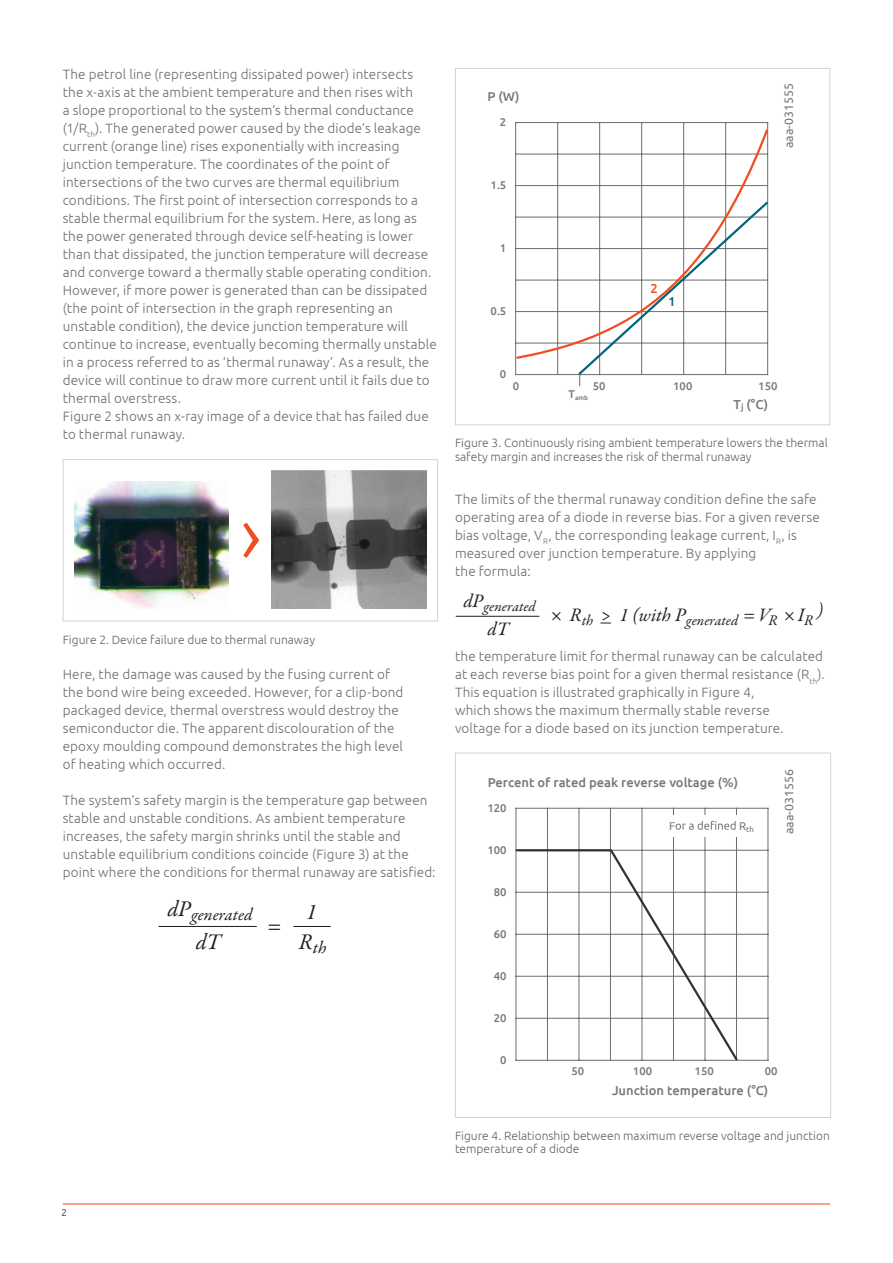
<style>
.page{position:relative;width:893px;height:1263px;background:#fff}
.page>*{position:absolute;margin:0;border:0;box-sizing:border-box;transform-origin:0 0}
.t1{font:italic 22.5px "Garamond Premr Pro";color:#231f20}
.t2{font:italic 19.2px "Garamond Premr Pro";color:#231f20}
.t3{font:italic 17.55px "Garamond Premr Pro";color:#231f20}
.t4{font:italic 14.85px "Garamond Premr Pro";color:#231f20}
.Nex_Body_Text{font:300 13.5px/18px "Ubuntu";letter-spacing:.01em;color:#6c6d70}
.t5{font:500 12.9px "Ubuntu";color:#76787b}
.t6{font:500 12.9px "Ubuntu";color:#00657c}
.t7{font:500 12.9px "Ubuntu";color:#f04d22}
.t8{font:12.3px "Ubuntu";color:#76787b}
.Caption_text{font:300 12px/13.5px "Ubuntu";color:#636468}
.t9{font:500 11.25px "Ubuntu";color:#76787b}
.t10{font:11.25px "Ubuntu";color:#76787b}
.t11{font:300 9.75px "Ubuntu";color:#231f20}
.t12{font:7.8px "Ubuntu";color:#76787b}
.t13{font:500 6.6px "Ubuntu";color:#76787b}
</style>
<div class="page">
<svg style="left:243px;top:523px;width:16px;height:35px"></svg>
<div style="left:63px;top:459px;width:375px;height:162px;border:1px solid #d1d2d4"></div>
<img style="left:74px;top:482px;width:155px;height:126px">
<img style="left:271px;top:470px;width:155px;height:138px">
<hr style="left:158px;top:926px;width:99px;height:1px;background:#231f20">
<hr style="left:294px;top:926px;width:37px;height:1px;background:#231f20">
<hr style="left:515px;top:123px;width:1px;height:252px;background:#6c6d70">
<hr style="left:557px;top:123px;width:1px;height:252px;background:#6c6d70">
<hr style="left:599px;top:123px;width:1px;height:252px;background:#6c6d70">
<hr style="left:641px;top:123px;width:1px;height:252px;background:#6c6d70">
<hr style="left:683px;top:123px;width:1px;height:252px;background:#6c6d70">
<hr style="left:725px;top:123px;width:1px;height:252px;background:#6c6d70">
<hr style="left:767px;top:123px;width:1px;height:252px;background:#6c6d70">
<hr style="left:516px;top:122px;width:252px;height:1px;background:#6c6d70">
<hr style="left:516px;top:374px;width:252px;height:1px;background:#6c6d70">
<svg style="left:515px;top:128px;width:254px;height:232px"></svg>
<svg style="left:576px;top:200px;width:193px;height:186px"></svg>
<div style="left:455px;top:68px;width:375px;height:357px;border:1px solid #d1d2d4"></div>
<hr style="left:456px;top:616px;width:83px;height:1px;background:#231f20">
<hr style="left:768px;top:808px;width:1px;height:252px;background:#6c6d70">
<hr style="left:516px;top:808px;width:252px;height:1px;background:#6c6d70">
<hr style="left:516px;top:850px;width:252px;height:1px;background:#6c6d70">
<hr style="left:516px;top:892px;width:252px;height:1px;background:#6c6d70">
<hr style="left:516px;top:934px;width:252px;height:1px;background:#6c6d70">
<hr style="left:516px;top:976px;width:252px;height:1px;background:#6c6d70">
<hr style="left:516px;top:1018px;width:252px;height:1px;background:#6c6d70">
<hr style="left:516px;top:1060px;width:252px;height:1px;background:#6c6d70">
<hr style="left:516px;top:808px;width:1px;height:252px;background:#6c6d70">
<hr style="left:547px;top:808px;width:1px;height:252px;background:#6c6d70">
<hr style="left:579px;top:808px;width:1px;height:252px;background:#6c6d70">
<hr style="left:610px;top:808px;width:1px;height:252px;background:#6c6d70">
<hr style="left:642px;top:808px;width:1px;height:252px;background:#6c6d70">
<hr style="left:673px;top:808px;width:1px;height:252px;background:#6c6d70">
<hr style="left:705px;top:808px;width:1px;height:252px;background:#6c6d70">
<hr style="left:736px;top:808px;width:1px;height:252px;background:#6c6d70">
<svg style="left:515px;top:848px;width:224px;height:213px"></svg>
<div style="left:664px;top:816px;width:94px;height:21px;background:#fff"></div>
<svg style="left:675px;top:821px;width:61px;height:9px"></svg>
<div style="left:455px;top:753px;width:376px;height:365px;border:1px solid #d1d2d4"></div>
<hr style="left:63px;top:1203px;width:767px;height:1px;background:#f04d22">
<p class="Nex_Body_Text" style="left:63px;top:64px;width:376px">The petrol line (representing dissipated power) intersects the x-axis at the ambient temperature and then rises with<br>a slope proportional to the system’s thermal conductance (1/R<sub>th</sub>). The generated power caused by the diode’s leakage current (orange line) rises exponentially with increasing junction temperature. The coordinates of the point of intersections of the two curves are thermal equilibrium conditions. The first point of intersection corresponds to a stable thermal equilibrium for the system. Here, as long as the power generated through device self-heating is lower than that dissipated, the junction temperature will decrease and converge toward a thermally stable operating condition.<br>However, if more power is generated than can be dissipated (the point of intersection in the graph representing an unstable condition), the device junction temperature will continue to increase, eventually becoming thermally unstable in a process referred to as ‘thermal runaway’. As a result, the device will continue to draw more current until it fails due to thermal overstress.</p>
<p class="Nex_Body_Text" style="left:63px;top:406px;width:367px">Figure 2 shows an x-ray image of a device that has failed due to thermal runaway.</p>
<p class="Caption_text" style="left:63px;top:632px;width:254px">Figure 2. Device failure due to thermal runaway</p>
<p class="Nex_Body_Text" style="left:63px;top:664px;width:342px">Here, the damage was caused by the fusing current of the bond wire being exceeded. However, for a clip-bond packaged device, thermal overstress would destroy the semiconductor die. The apparent discolouration of the epoxy moulding compound demonstrates the high level of heating which occurred.</p>
<p class="Nex_Body_Text" style="left:63px;top:790px;width:374px">The system’s safety margin is the temperature gap between stable and unstable conditions. As ambient temperature increases, the safety margin shrinks until the stable and unstable equilibrium conditions coincide (Figure 3) at the point where the conditions for thermal runaway are satisfied:</p>
<p class="t3" style="left:167px;top:903px;width:87px"><sup>dP</sup>generated</p>
<p class="t1" style="left:306px;top:897px;width:12px">1</p>
<p class="t1" style="left:196px;top:927px;width:27px">dT</p>
<p class="t1" style="left:267px;top:912px;width:16px">=</p>
<p class="t3" style="left:299px;top:936px;width:29px"><sup>R</sup>th</p>
<p class="t5" style="left:487px;top:88px;width:33px">P (W)</p>
<p class="t9" style="left:500px;top:115px;width:8px">2</p>
<p class="t9" style="left:491px;top:178px;width:17px">1.5</p>
<p class="t9" style="left:500px;top:241px;width:8px">1</p>
<p class="t9" style="left:491px;top:304px;width:17px">0.5</p>
<p class="t9" style="left:500px;top:367px;width:8px">0</p>
<p class="t7" style="left:650px;top:280px;width:9px">2</p>
<p class="t6" style="left:668px;top:293px;width:9px">1</p>
<p class="t8" style="left:781px;top:148px;width:66px;rotate:-90deg">aaa-031555</p>
<p class="t9" style="left:513px;top:378px;width:8px">0</p>
<p class="t9" style="left:593px;top:378px;width:14px">50</p>
<p class="t9" style="left:673px;top:378px;width:21px">100</p>
<p class="t9" style="left:758px;top:378px;width:21px">150</p>
<p class="t13" style="left:568px;top:393px;width:21px"><sup>T</sup>amb</p>
<p class="t5" style="left:734px;top:396px;width:36px">T<sub>j</sub> (°C)</p>
<p class="Caption_text" style="left:455px;top:436px;width:374px">Figure 3. Continuously rising ambient temperature lowers the thermal safety margin and increases the risk of thermal runaway</p>
<p class="Nex_Body_Text" style="left:455px;top:490px;width:366px">The limits of the thermal runaway condition define the safe operating area of a diode in reverse bias. For a given reverse bias voltage, V<sub>R</sub>, the corresponding leakage current, I<sub>R</sub>, is measured over junction temperature. By applying<br>the formula:</p>
<p class="t4" style="left:463px;top:597px;width:74px"><sup>dP</sup>generated</p>
<p class="t2" style="left:487px;top:617px;width:23px">dT</p>
<p class="t2" style="left:550px;top:603px;width:275px">× R<sub>th</sub> &gt; 1 (with P<sub>generated</sub> = V<sub>R</sub> ×I<sub>R</sub> )</p>
<p class="Nex_Body_Text" style="left:455px;top:647px;width:371px">the temperature limit for thermal runaway can be calculated at each reverse bias point for a given thermal resistance (R<sub>th</sub>).<br>This equation is illustrated graphically in Figure 4,<br>which shows the maximum thermally stable reverse<br>voltage for a diode based on its junction temperature.</p>
<p class="t5" style="left:488px;top:774px;width:252px">Percent of rated peak reverse voltage (%)</p>
<p class="t9" style="left:487px;top:800px;width:21px">120</p>
<p class="t9" style="left:487px;top:843px;width:21px">100</p>
<p class="t9" style="left:494px;top:885px;width:14px">80</p>
<p class="t9" style="left:494px;top:927px;width:14px">60</p>
<p class="t9" style="left:494px;top:969px;width:14px">40</p>
<p class="t9" style="left:494px;top:1011px;width:14px">20</p>
<p class="t9" style="left:500px;top:1053px;width:8px">0</p>
<p class="t10" style="left:669px;top:819px;width:8px">F</p>
<p class="t12" style="left:739px;top:824px;width:16px"><sup>R</sup>th</p>
<p class="t8" style="left:782px;top:834px;width:66px;rotate:-90deg">aaa-031556</p>
<p class="t9" style="left:572px;top:1064px;width:14px">50</p>
<p class="t9" style="left:633px;top:1064px;width:21px">100</p>
<p class="t9" style="left:695px;top:1064px;width:21px">150</p>
<p class="t9" style="left:765px;top:1064px;width:14px">00</p>
<p class="t5" style="left:612px;top:1082px;width:158px">Junction temperature (°C)</p>
<p class="Caption_text" style="left:455px;top:1128px;width:376px">Figure 4. Relationship between maximum reverse voltage and junction temperature of a diode</p>
<p class="t11" style="left:62px;top:1206px;width:7px">2</p>
</div>
